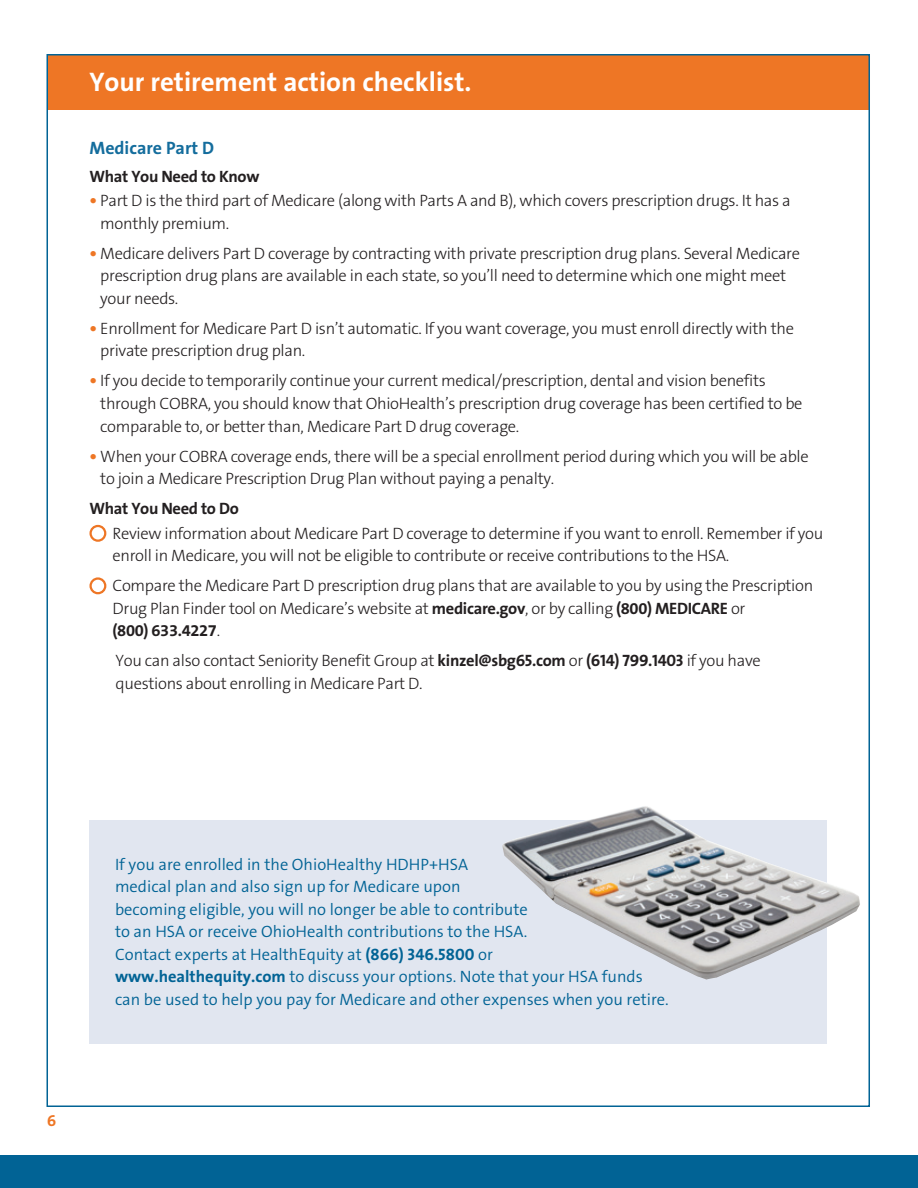
<style>
.page{position:relative;width:918px;height:1188px;background:#fff}
.page>*{position:absolute;margin:0;border:0;box-sizing:border-box;transform-origin:0 0}
.t1{font:700 27px "The Sans B7";color:#fff}
.t2{font:700 18px "The Sans B7";color:#146d9d}
.t3{font:300 16.5px/22.5px "The Sans B3";letter-spacing:-.02em;color:#231f20}
.t4{font:300 16.5px/22.5px "The Sans B4";color:#016395}
.t5{font:700 16.5px "The Sans B7";letter-spacing:-.02em;color:#231f20}
.t6{font:700 16.5px "The Sans B7";color:#ee7625}
.s1{font-family:"The Sans B7";font-weight:700;font-size:18px;color:#ee7625}
.s2{font-family:"The Sans B7";font-weight:700}
.s3{font-family:"The Sans B3";font-weight:300}
.s4{font-family:"The Sans";font-weight:700}
.s5{font-family:"The Sans Bold Caps";font-weight:400}
</style>
<div class="page">
<div style="left:0;top:1156px;width:918px;height:32px;background:#016395"></div>
<div style="left:47px;top:54px;width:823px;height:56px;background:#ee7625"></div>
<div style="left:89px;top:525px;width:17px;height:17px;border:2px solid #ee7625;border-radius:50%"></div>
<div style="left:89px;top:577px;width:17px;height:17px;border:2px solid #ee7625;border-radius:50%"></div>
<div style="left:89px;top:820px;width:738px;height:224px;background:#e1e6f0"></div>
<img style="left:502px;top:806px;width:358px;height:173px">
<h1 class="t1" style="left:89px;top:67px;width:384px">Your retirement action checklist.</h1>
<p class="t2" style="left:89px;top:138px;width:126px">Medicare Part D</p>
<p class="t5" style="left:89px;top:167px;width:172px">What You Need to Know</p>
<p class="t3" style="left:100px;top:191px;width:692px;text-indent:-11px"><span class="s1">•</span> Part D is the third part of Medicare (along with Parts A and B), which covers prescription drugs. It has a monthly premium.</p>
<p class="t3" style="left:100px;top:243px;width:701px;text-indent:-11px"><span class="s1">•</span> Medicare delivers Part D coverage by contracting with private prescription drug plans. Several Medicare prescription drug plans are available in each state, so you’ll need to determine which one might meet your needs.</p>
<p class="t3" style="left:100px;top:318px;width:695px;text-indent:-11px"><span class="s1">•</span> Enrollment for Medicare Part D isn’t automatic. If you want coverage, you must enroll directly with the private prescription drug plan.</p>
<p class="t3" style="left:100px;top:371px;width:704px;text-indent:-11px"><span class="s1">•</span> If you decide to temporarily continue your current medical/prescription, dental and vision benefits through COBRA, you should know that OhioHealth’s prescription drug coverage has been certified to be comparable to, or better than, Medicare Part D drug coverage.</p>
<p class="t3" style="left:100px;top:446px;width:710px;text-indent:-11px"><span class="s1">•</span> When your COBRA coverage ends, there will be a special enrollment period during which you will be able to join a Medicare Prescription Drug Plan without paying a penalty.</p>
<p class="t5" style="left:89px;top:500px;width:151px">What You Need to Do</p>
<p class="t3" style="left:113px;top:523px;width:712px">Review information about Medicare Part D coverage to determine if you want to enroll. Remember if you enroll in Medicare, you will not be eligible to contribute or receive contributions to the HSA.</p>
<p class="t3" style="left:113px;top:576px;width:702px">Compare the Medicare Part D prescription drug plans that are available to you by using the Prescription<br>Drug Plan Finder tool on Medicare’s website at <span class="s2">medicare.gov</span>, or by calling <span class="s2">(800) MEDICARE</span> or</p>
<p class="t5" style="left:113px;top:622px;width:109px">(800) 633.4227<span class="s3">.</span></p>
<p class="t3" style="left:116px;top:651px;width:647px">You can also contact Seniority Benefit Group at <span class="s4">kinzel@sbg</span><span class="s5">65</span><span class="s4">.com</span> or <span class="s5">(614) 799.1403</span> if you have questions about enrolling in Medicare Part D.</p>
<p class="t6" style="left:47px;top:1112px;width:11px">6</p>
<p class="t4" style="left:115px;top:854px;width:555px">If you are enrolled in the OhioHealthy HDHP+HSA<br>medical plan and also sign up for Medicare upon<br>becoming eligible, you will no longer be able to contribute<br>to an HSA or receive OhioHealth contributions to the HSA.<br>Contact experts at HealthEquity at <span class="s5">(866) 346.5800</span> or<br><span class="s4">www.healthequity.com</span> to discuss your options. Note that your HSA funds can be used to help you pay for Medicare and other expenses when you retire.</p>
</div>
